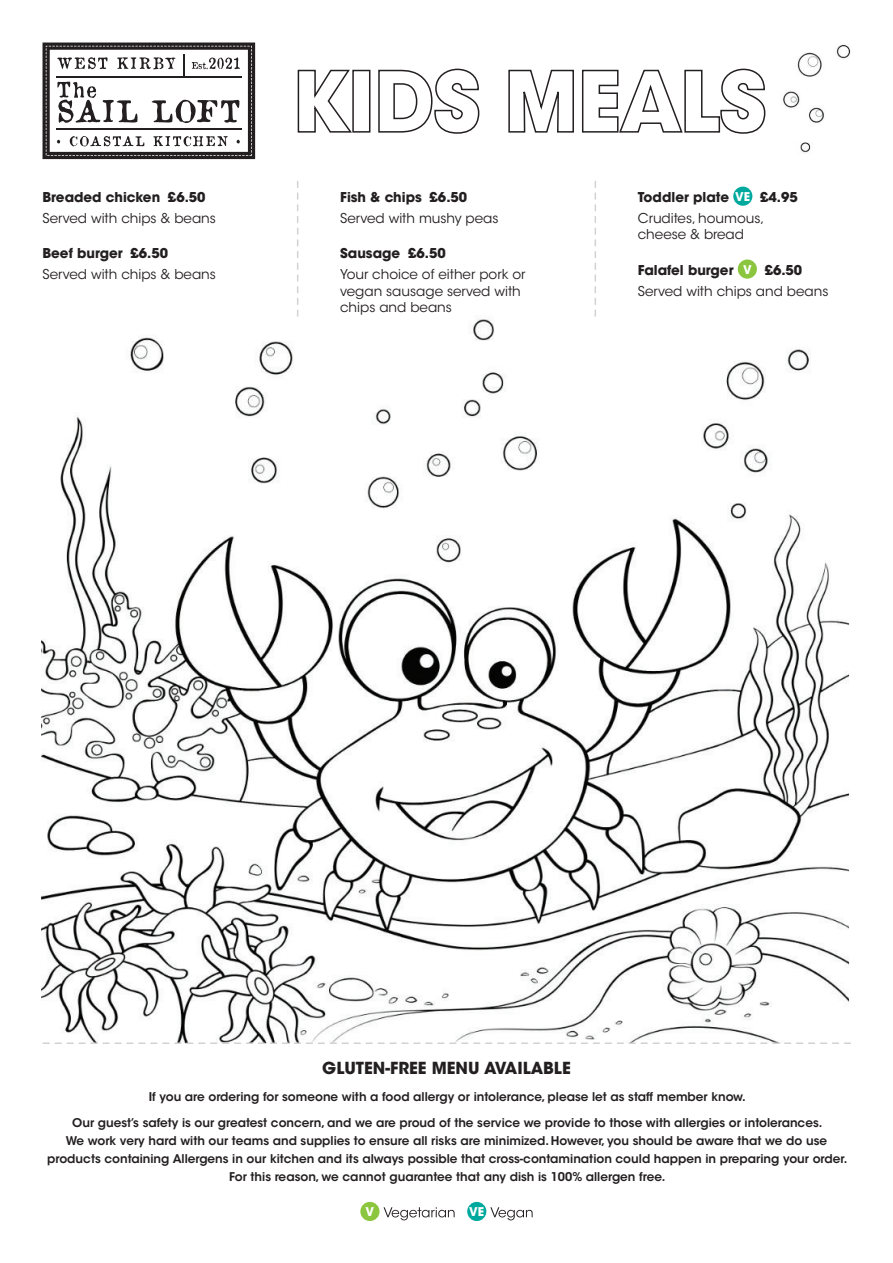
<style>
.page{position:relative;width:893px;height:1263px;background:#fff}
.page>*{position:absolute;margin:0;border:0;box-sizing:border-box;transform-origin:0 0}
.t1{font:700 16.5px "ITC Avant Garde Std";color:#231f20}
.t2{font:13.5px/16.5px "ITC Avant Garde Std";color:#231f20}
.t3{font:700 13.5px/20.7px "ITC Avant Garde Std";color:#231f20}
.t4{font:600 12px/18px "ITC Avant Garde Std";color:#231f20;text-align:center}
.t5{font:700 12px "ITC Avant Garde Std";color:#fff}
.s1{font-size:12px;color:#fff}
.s2{font-weight:400}
.s3{font-weight:700}
.s4{font-weight:700;font-size:12px;color:#fff}
</style>
<div class="page">
<img style="left:41px;top:302px;width:808px;height:740px">
<img style="left:783px;top:44px;width:68px;height:109px">
<svg style="left:43px;top:43px;width:212px;height:116px"></svg>
<svg style="left:297px;top:269px;width:1px;height:47px"></svg>
<svg style="left:43px;top:1042px;width:807px;height:2px"></svg>
<svg style="left:297px;top:68px;width:469px;height:201px"></svg>
<svg style="left:595px;top:181px;width:1px;height:135px"></svg>
<div style="left:733px;top:187px;width:19px;height:19px;background:#00a99d;border-radius:50%"></div>
<div style="left:738px;top:259px;width:19px;height:20px;background:#8bc63e;border-radius:50%"></div>
<svg style="left:384px;top:1207px;width:149px;height:13px"></svg>
<div style="left:360px;top:1202px;width:19px;height:19px;background:#8bc63e;border-radius:50%"></div>
<div style="left:467px;top:1202px;width:19px;height:19px;background:#00a99d;border-radius:50%"></div>
<p class="t3" style="left:43px;top:187px;width:165px">Breaded chicken £6.50</p>
<p class="t2" style="left:43px;top:210px;width:175px">Served with chips &amp; beans</p>
<p class="t3" style="left:43px;top:243px;width:127px">Beef burger £6.50</p>
<p class="t2" style="left:43px;top:266px;width:175px">Served with chips &amp; beans</p>
<p class="t3" style="left:340px;top:187px;width:129px">Fish &amp; chips £6.50</p>
<p class="t2" style="left:340px;top:210px;width:160px">Served with mushy peas</p>
<p class="t3" style="left:340px;top:243px;width:107px">Sausage £6.50</p>
<p class="t2" style="left:340px;top:266px;width:187px">Your choice of either pork or vegan sausage served with chips and beans</p>
<p class="t3" style="left:638px;top:187px;width:161px">Toddler plate <span class="s1">VE</span> £4.95<br><span class="s2">Crudites, houmous,</span></p>
<p class="t2" style="left:638px;top:226px;width:108px">cheese &amp; bread</p>
<p class="t2" style="left:638px;top:260px;width:192px;line-height:20.7px"><span class="s3">Falafel burger</span> <span class="s4">V</span> <span class="s3">£6.50<br></span>Served with chips and beans</p>
<h1 class="t1" style="left:322px;top:1057px;width:250px">GLUTEN-FREE MENU AVAILABLE</h1>
<p class="t4" style="left:149px;top:1087px;width:599px">If you are ordering for someone with a food allergy or intolerance, please let as staff member know.</p>
<p class="t4" style="left:47px;top:1114px;width:802px">Our guest’s safety is our greatest concern, and we are proud of the service we provide to those with allergies or intolerances.<br>We work very hard with our teams and supplies to ensure all risks are minimized. However, you should be aware that we do use products containing Allergens in our kitchen and its always possible that cross‑contamination could happen in preparing your order.<br>For this reason, we cannot guarantee that any dish is 100% allergen free.</p>
<p class="t5" style="left:366px;top:1204px;width:10px">V</p>
<p class="t5" style="left:469px;top:1204px;width:16px">VE</p>
</div>
